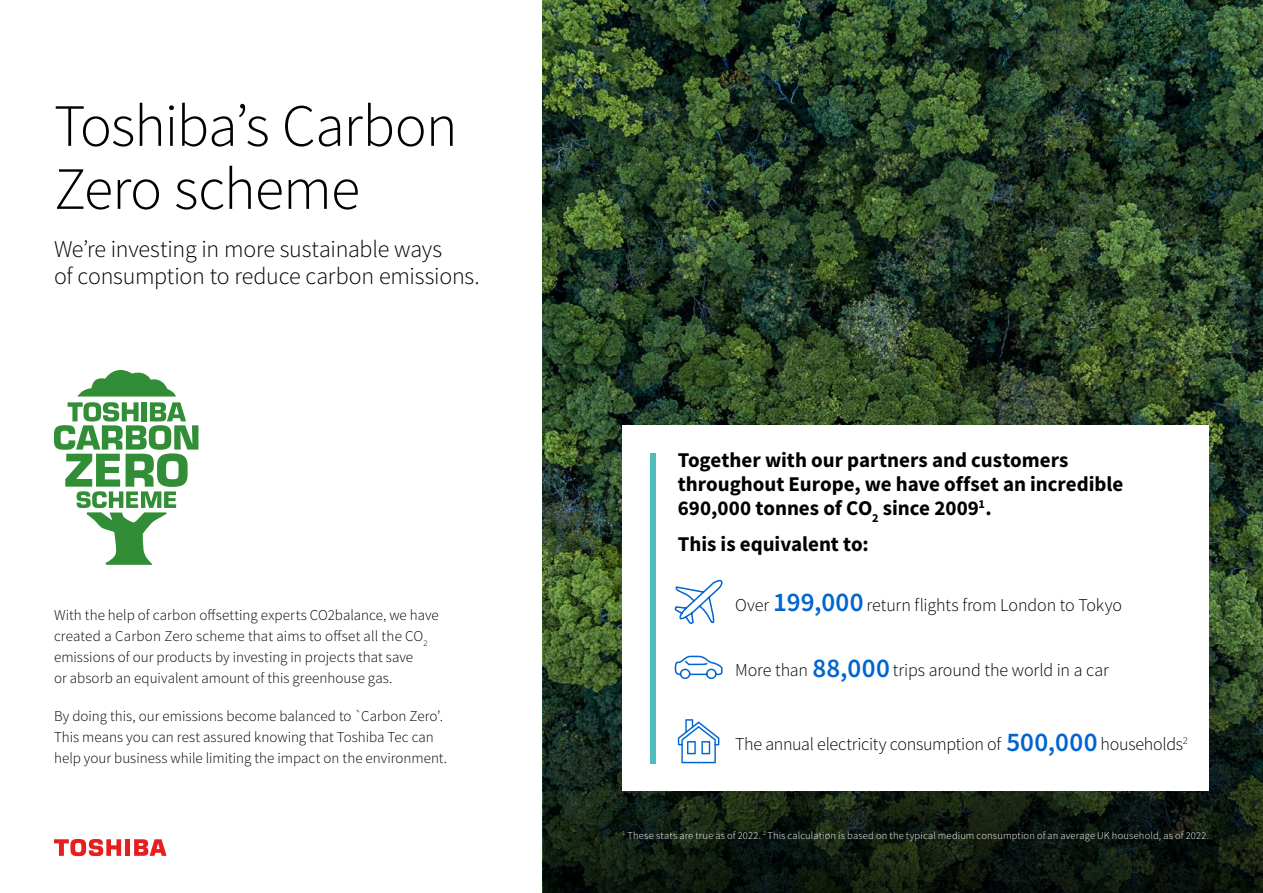
<style>
.page{position:relative;width:1263px;height:893px;background:#fff}
.page>*{position:absolute;margin:0;border:0;box-sizing:border-box;transform-origin:0 0}
.t1{font:300 60px/63px "Toshiba Sans";letter-spacing:-.015em;color:#000}
.t2{font:300 24px/27px "Toshiba Sans";letter-spacing:-.01em;color:#000}
.t3{font:700 21px/24px "Toshiba Sans";color:#000}
.t4{font:300 18px "Toshiba Sans";letter-spacing:-.01em;color:#000}
.t5{font:300 15px/21px "Toshiba Sans";color:#000}
.t6{font:300 10.5px "Toshiba Sans";letter-spacing:.015em;color:#fff}
.s1{font-weight:500;font-size:27px;color:#0064d1}
</style>
<div class="page">
<img style="left:543px;top:0;width:720px;height:608px">
<svg style="left:543px;top:608px;width:720px;height:285px;background:#162314"></svg>
<div style="left:622px;top:425px;width:587px;height:366px;background:#fff"></div>
<div style="left:650px;top:453px;width:5px;height:310px;background:#50bdbd"></div>
<div style="left:125px;top:839px;width:5px;height:17px;background:#e51e1e"></div>
<svg style="left:134px;top:839px;width:33px;height:17px"></svg>
<svg style="left:54px;top:839px;width:67px;height:17px"></svg>
<svg style="left:54px;top:370px;width:144px;height:195px"></svg>
<svg style="left:674px;top:579px;width:49px;height:45px"></svg>
<svg style="left:675px;top:655px;width:48px;height:25px"></svg>
<svg style="left:678px;top:719px;width:41px;height:44px"></svg>
<h1 class="t1" style="left:54px;top:95px;width:405px">Toshiba’s Carbon<br>Zero scheme</h1>
<h2 class="t2" style="left:54px;top:236px;width:427px">We’re investing in more sustainable ways<br>of consumption to reduce carbon emissions.</h2>
<p class="t5" style="left:54px;top:605px;width:386px">With the help of carbon offsetting experts CO2balance, we have created a Carbon Zero scheme that aims to offset all the CO<sub>2 </sub>emissions of our products by investing in projects that save<br>or absorb an equivalent amount of this greenhouse gas.</p>
<p class="t5" style="left:54px;top:706px;width:395px">By doing this, our emissions become balanced to `Carbon Zero’.<br>This means you can rest assured knowing that Toshiba Tec can help your business while limiting the impact on the environment.</p>
<h3 class="t3" style="left:678px;top:447px;width:447px">Together with our partners and customers throughout Europe, we have offset an incredible<br>690,000 tonnes of CO<sub>2</sub> since 2009<sup>1</sup>.</h3>
<h3 class="t3" style="left:678px;top:532px;width:192px">This is equivalent to:</h3>
<p class="t4" style="left:735px;top:594px;width:388px">Over <span class="s1">199,000</span> return flights from London to Tokyo</p>
<p class="t4" style="left:735px;top:659px;width:375px">More than <span class="s1">88,000</span> trips around the world in a car</p>
<p class="t4" style="left:735px;top:733px;width:454px">The annual electricity consumption of <span class="s1">500,000</span> households<sup>2</sup></p>
<p class="t6" style="left:622px;top:829px;width:588px"><sup>1</sup> These stats are true as of 2022. <sup>2</sup> This calculation is based on the typical medium consumption of an average UK household, as of 2022.</p>
</div>
